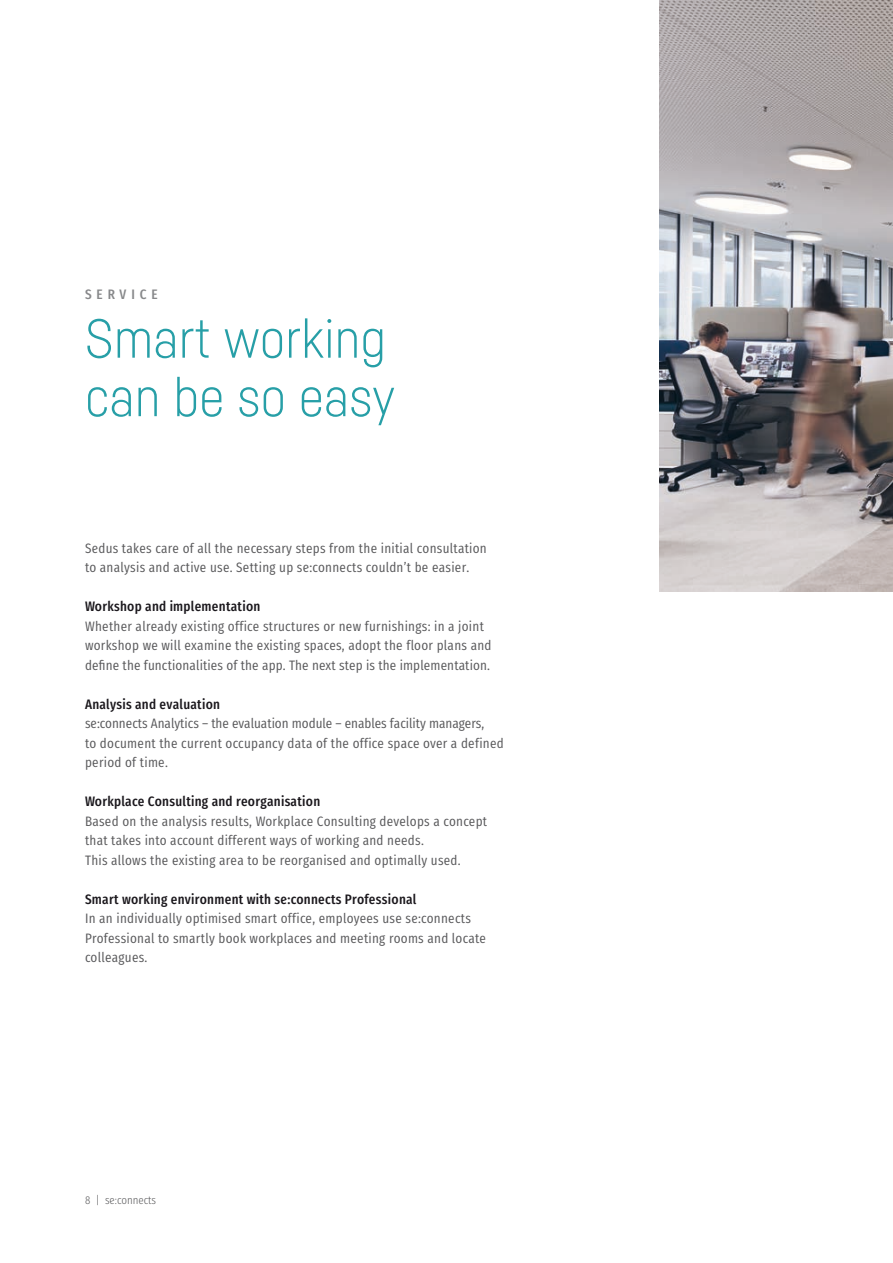
<style>
.page{position:relative;width:893px;height:1263px;background:#fff}
.page>*{position:absolute;margin:0;border:0;box-sizing:border-box;transform-origin:0 0}
.t1{font:300 54px/58.5px "Sedus Sans";color:#279fa7}
.t2{font:13.5px/19.5px "Sedus Text Condensed";letter-spacing:.02em;color:#58585a}
.t3{font:13.5px/19.5px "Sedus Text Condensed";color:#58585a}
.t4{font:700 13.5px "Sedus Text Condensed";letter-spacing:.02em;color:#1a171c}
.t5{font:700 13.5px "Sedus Text Condensed";letter-spacing:.36em;color:#87888a}
.t6{font:300 11.25px "Sedus Text Condensed";color:#58585a}
</style>
<div class="page">
<img style="left:659px;top:0;width:234px;height:592px">
<p class="t5" style="left:85px;top:282px;width:74px">SERVICE</p>
<h1 class="t1" style="left:85px;top:308px;width:311px">Smart working can be so easy</h1>
<p class="t2" style="left:85px;top:537px;width:403px">Sedus takes care of all the necessary steps from the initial consultation to analysis and active use. Setting up se:connects couldn’t be easier.</p>
<p class="t4" style="left:85px;top:594px;width:177px">Workshop and implementation</p>
<p class="t2" style="left:85px;top:615px;width:408px">Whether already existing office structures or new furnishings: in a joint workshop we will examine the existing spaces, adopt the floor plans and define the functionalities of the app. The next step is the implementation.</p>
<p class="t4" style="left:85px;top:691px;width:137px">Analysis and evaluation</p>
<p class="t3" style="left:85px;top:712px;width:420px">se:connects Analytics – the evaluation module – enables facility managers,<br>to document the current occupancy data of the office space over a defined period of time.</p>
<p class="t4" style="left:85px;top:789px;width:237px">Workplace Consulting and reorganisation</p>
<p class="t2" style="left:85px;top:810px;width:404px">Based on the analysis results, Workplace Consulting develops a concept that takes into account different ways of working and needs.<br>This allows the existing area to be reorganised and optimally used.</p>
<p class="t4" style="left:85px;top:886px;width:333px">Smart working environment with se:connects Professional</p>
<p class="t2" style="left:85px;top:907px;width:403px">In an individually optimised smart office, employees use se:connects<br>Professional to smartly book workplaces and meeting rooms and locate colleagues.</p>
<p class="t6" style="left:85px;top:1189px;width:73px">8 | se:connects</p>
</div>
